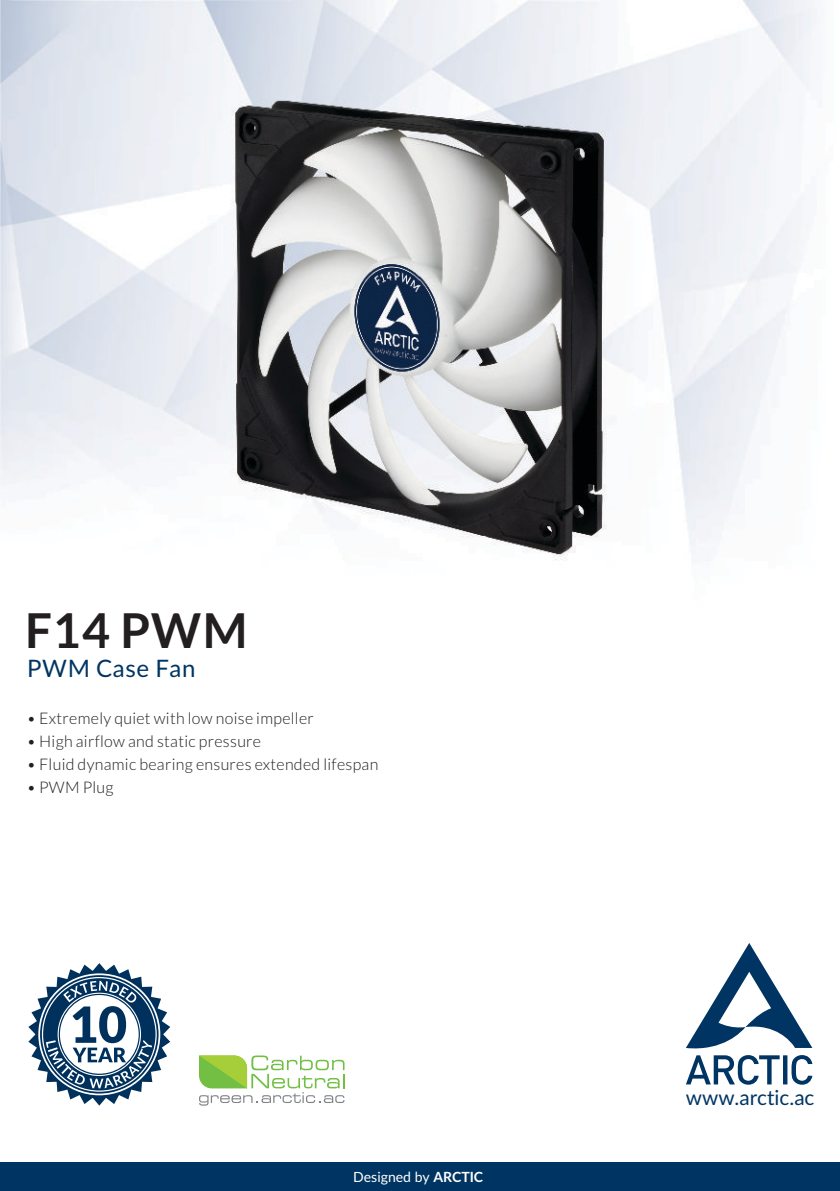
<style>
.page{position:relative;width:840px;height:1191px;background:#fff}
.page>*{position:absolute;margin:0;border:0;box-sizing:border-box;transform-origin:0 0}
.t1{font:700 48px "Lato";letter-spacing:.025em;color:#231f20}
.t2{font:24px "Lato";letter-spacing:.025em;color:#003563}
.t3{font:20.6px "Lato";color:#003563}
.t4{font:300 16px "Lato";letter-spacing:.02em;color:#231f20}
.t5{font:14px "Lato";color:#fff}
.s1{font-weight:700}
</style>
<div class="page">
<img style="left:0;top:0;width:818px;height:1106px">
<div style="left:0;top:1162px;width:839px;height:29px;background:#003563"></div>
<svg style="left:28px;top:963px;width:142px;height:142px"></svg>
<svg style="left:685px;top:943px;width:127px;height:141px"></svg>
<svg style="left:199px;top:1055px;width:145px;height:50px"></svg>
<h1 class="t1" style="left:25px;top:609px;width:224px">F14 PWM</h1>
<h2 class="t2" style="left:27px;top:657px;width:170px">PWM Case Fan</h2>
<p class="t4" style="left:27px;top:710px;width:288px">• Extremely quiet with low noise impeller</p>
<p class="t4" style="left:27px;top:734px;width:236px">• High airflow and static pressure</p>
<p class="t4" style="left:27px;top:757px;width:353px">• Fluid dynamic bearing ensures extended lifespan</p>
<p class="t4" style="left:27px;top:780px;width:88px">• PWM Plug</p>
<p class="t5" style="left:353px;top:1170px;width:131px">Designed by <span class="s1">ARCTIC</span></p>
<p class="t3" style="left:685px;top:1088px;width:130px">www.arctic.ac</p>
</div>
